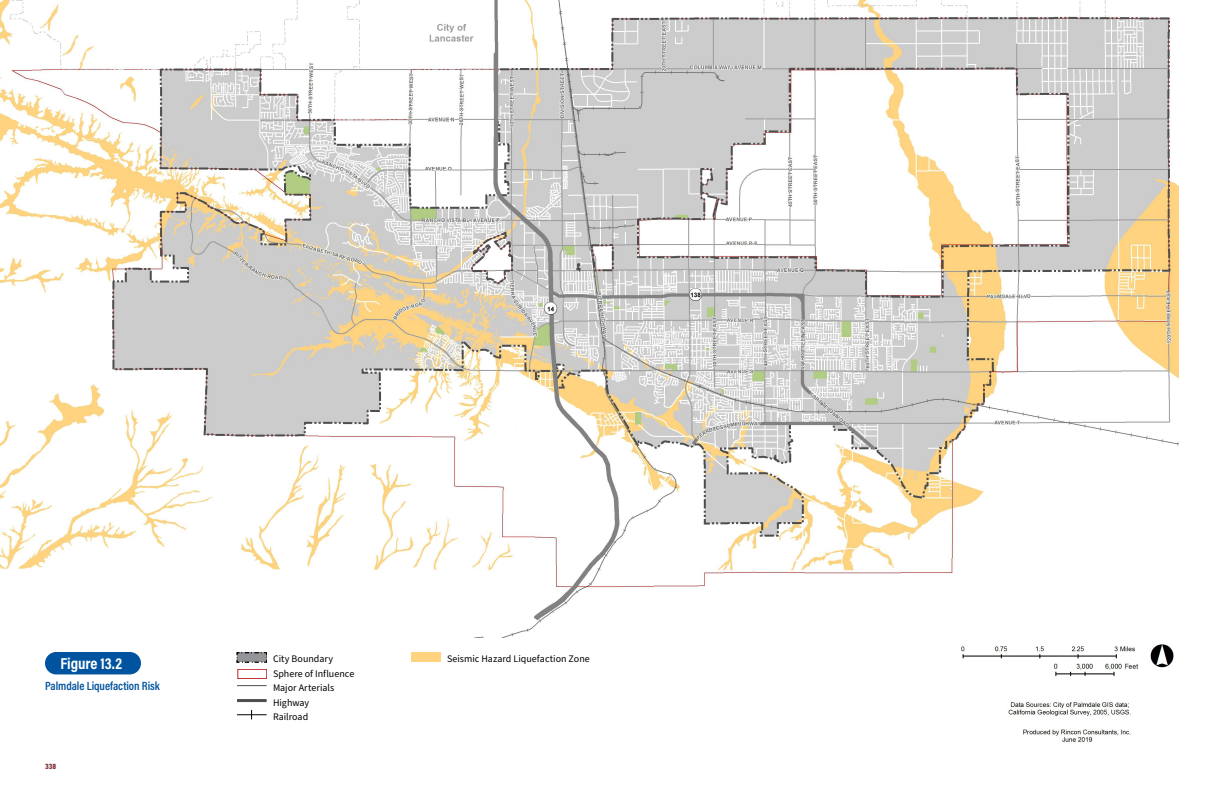
<style>
.page{position:relative;width:1224px;height:792px;background:#fff}
.page>*{position:absolute;margin:0;border:0;box-sizing:border-box;transform-origin:0 0}
.t1{font:700 16px "Acumin Pro Cond";letter-spacing:-.005em;color:#fff}
.Figure_Title{font:600 12px "Acumin Pro Cond";letter-spacing:-.005em;color:#00539f}
.Map_Legend_Items{font:10px "Source Sans Pro";color:#000}
.t2{font:900 8px "Acumin Pro Cond";color:#823135}
</style>
<div class="page">
<img style="left:0;top:0;width:1179px;height:638px">
<img style="left:961px;top:644px;width:213px;height:98px">
<div style="left:45px;top:652px;width:96px;height:22px;background:#00539f;border-radius:11px"></div>
<svg style="left:237px;top:653px;width:30px;height:10px"></svg>
<div style="left:237px;top:669px;width:30px;height:10px;border:1px solid #bf2025"></div>
<hr style="left:237px;top:699px;width:30px;height:3px;background:#000">
<hr style="left:237px;top:714px;width:30px;height:1px;background:#000">
<hr style="left:237px;top:685px;width:30px;height:1px;background:#000">
<div style="left:411px;top:652px;width:30px;height:10px;background:#ffd380"></div>
<p class="t1" style="left:61px;top:653px;width:63px">Figure 13.2</p>
<p class="Figure_Title" style="left:45px;top:678px;width:116px">Palmdale Liquefaction Risk</p>
<p class="t2" style="left:45px;top:761px;width:13px">338</p>
<p class="Map_Legend_Items" style="left:273px;top:652px;width:62px">City Boundary</p>
<p class="Map_Legend_Items" style="left:273px;top:667px;width:83px">Sphere of Influence</p>
<p class="Map_Legend_Items" style="left:273px;top:681px;width:63px">Major Arterials</p>
<p class="Map_Legend_Items" style="left:273px;top:696px;width:38px">Highway</p>
<p class="Map_Legend_Items" style="left:273px;top:710px;width:37px">Railroad</p>
<p class="Map_Legend_Items" style="left:447px;top:652px;width:144px">Seismic Hazard Liquefaction Zone</p>
</div>
